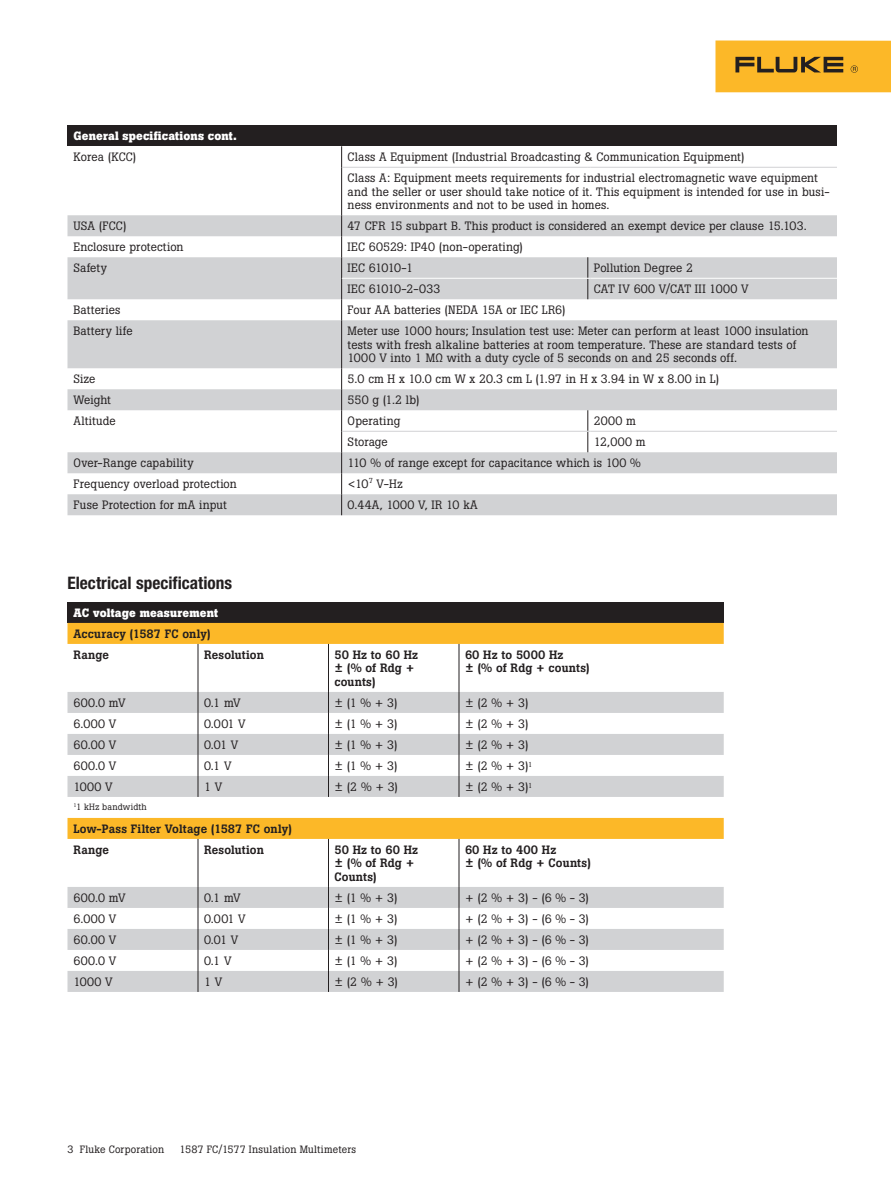
<style>
.page{position:relative;width:891px;height:1188px;background:#fff}
.page>*{position:absolute;margin:0;border:0;box-sizing:border-box;transform-origin:0 0}
.t1{font:700 condensed 17.25px "Helvetica Neue LT Pro";color:#231f20}
.t2{font:12px/13.5px "Boton Pro";letter-spacing:.01em;color:#231f20}
.t3{font:500 12px/13.5px "Boton Pro";letter-spacing:.01em;color:#231f20}
.t4{font:700 12px "Boton Pro";letter-spacing:.01em;color:#fff}
.t5{font:12px "Boton Pro";letter-spacing:-.025em;color:#231f20}
.t6{font:12px "Boton Pro";letter-spacing:-.055em;color:#231f20}
.t7{font:10.5px "Boton Pro";letter-spacing:.015em;color:#231f20}
.t8{font:9px "Boton Pro";letter-spacing:.025em;color:#231f20}
.t9{font:7.2px "Boton Pro";color:#231f20}
</style>
<div class="page">
<div style="left:716px;top:40px;width:175px;height:52px;background:#fcb828"></div>
<svg style="left:735px;top:57px;width:108px;height:15px"></svg>
<svg style="left:851px;top:65px;width:7px;height:8px"></svg>
<div style="left:68px;top:602px;width:656px;height:21px;background:#231f20"></div>
<svg style="left:68px;top:623px;width:656px;height:69px"></svg>
<svg style="left:68px;top:692px;width:656px;height:300px"></svg>
<hr style="left:198px;top:644px;width:1px;height:48px;background:#231f20">
<hr style="left:328px;top:644px;width:1px;height:48px;background:#231f20">
<hr style="left:459px;top:644px;width:1px;height:48px;background:#231f20">
<svg style="left:198px;top:692px;width:1px;height:105px"></svg>
<svg style="left:328px;top:692px;width:1px;height:105px"></svg>
<svg style="left:459px;top:692px;width:1px;height:105px"></svg>
<hr style="left:198px;top:839px;width:1px;height:48px;background:#231f20">
<hr style="left:328px;top:839px;width:1px;height:48px;background:#231f20">
<hr style="left:459px;top:839px;width:1px;height:48px;background:#231f20">
<svg style="left:198px;top:887px;width:1px;height:105px"></svg>
<svg style="left:328px;top:887px;width:1px;height:105px"></svg>
<svg style="left:459px;top:887px;width:1px;height:105px"></svg>
<div style="left:68px;top:125px;width:769px;height:21px;background:#231f20"></div>
<svg style="left:68px;top:215px;width:769px;height:153px;fill:#d1d2d4"></svg>
<svg style="left:341px;top:146px;width:1px;height:21px"></svg>
<hr style="left:341px;top:167px;width:1px;height:48px;background:#231f20">
<svg style="left:341px;top:215px;width:1px;height:105px"></svg>
<hr style="left:341px;top:320px;width:1px;height:48px;background:#231f20">
<hr style="left:342px;top:278px;width:246px;height:1px;background:#fff">
<svg style="left:587px;top:257px;width:3px;height:42px"></svg>
<hr style="left:590px;top:278px;width:247px;height:1px;background:#fff">
<svg style="left:68px;top:368px;width:769px;height:147px"></svg>
<hr style="left:590px;top:431px;width:247px;height:1px;background:#d1d2d4">
<hr style="left:342px;top:167px;width:246px;height:1px;background:#d1d2d4">
<hr style="left:590px;top:167px;width:247px;height:1px;background:#d1d2d4">
<p class="t4" style="left:74px;top:128px;width:165px">General specifications cont.</p>
<p class="t2" style="left:74px;top:150px;width:64px">Korea (KCC)</p>
<p class="t2" style="left:348px;top:147px;width:472px;line-height:21px">Class A Equipment (Industrial Broadcasting &amp; Communication Equipment)<br>Class A: Equipment meets requirements for industrial electromagnetic wave equipment</p>
<p class="t2" style="left:348px;top:185px;width:484px">and the seller or user should take notice of it. This equipment is intended for use in busi&shy;ness environments and not to be used in homes.</p>
<p class="t2" style="left:74px;top:219px;width:55px">USA (FCC)</p>
<p class="t2" style="left:348px;top:219px;width:461px">47 CFR 15 subpart B. This product is considered an exempt device per clause 15.103.</p>
<p class="t2" style="left:74px;top:240px;width:112px">Enclosure protection</p>
<p class="t2" style="left:348px;top:240px;width:177px">IEC 60529: IP40 (non-operating)</p>
<p class="t2" style="left:74px;top:261px;width:35px">Safety</p>
<p class="t6" style="left:348px;top:260px;width:67px">IEC 61010-1</p>
<p class="t2" style="left:594px;top:261px;width:101px">Pollution Degree 2</p>
<p class="t5" style="left:348px;top:281px;width:94px">IEC 61010-2-033</p>
<p class="t2" style="left:594px;top:282px;width:156px">CAT IV 600 V/CAT III 1000 V</p>
<p class="t2" style="left:74px;top:303px;width:49px">Batteries</p>
<p class="t2" style="left:348px;top:303px;width:220px">Four AA batteries (NEDA 15A or IEC LR6)</p>
<p class="t2" style="left:74px;top:324px;width:61px">Battery life</p>
<p class="t2" style="left:348px;top:324px;width:462px">Meter use 1000 hours; Insulation test use: Meter can perform at least 1000 insulation tests with fresh alkaline batteries at room temperature. These are standard tests of<br>1000 V into 1 MΩ with a duty cycle of 5 seconds on and 25 seconds off.</p>
<p class="t2" style="left:74px;top:372px;width:23px">Size</p>
<p class="t2" style="left:348px;top:372px;width:373px">5.0 cm H x 10.0 cm W x 20.3 cm L (1.97 in H x 3.94 in W x 8.00 in L)</p>
<p class="t2" style="left:74px;top:393px;width:39px">Weight</p>
<p class="t2" style="left:348px;top:393px;width:74px">550 g (1.2 lb)</p>
<p class="t2" style="left:74px;top:414px;width:44px">Altitude</p>
<p class="t2" style="left:348px;top:414px;width:54px">Operating</p>
<p class="t2" style="left:594px;top:414px;width:44px">2000 m</p>
<p class="t2" style="left:348px;top:435px;width:42px">Storage</p>
<p class="t2" style="left:594px;top:435px;width:53px">12,000 m</p>
<p class="t2" style="left:74px;top:456px;width:122px">Over-Range capability</p>
<p class="t2" style="left:348px;top:456px;width:295px">110 % of range except for capacitance which is 100 %</p>
<p class="t2" style="left:74px;top:477px;width:165px">Frequency overload protection</p>
<p class="t2" style="left:348px;top:477px;width:22px">&lt;10</p>
<p class="t9" style="left:369px;top:475px;width:6px">7</p>
<p class="t2" style="left:377px;top:477px;width:28px">V-Hz</p>
<p class="t2" style="left:74px;top:498px;width:155px">Fuse Protection for mA input</p>
<p class="t2" style="left:348px;top:498px;width:132px">0.44A, 1000 V, IR 10 kA</p>
<h1 class="t1" style="left:68px;top:573px;width:166px">Electrical specifications</h1>
<p class="t4" style="left:74px;top:605px;width:146px">AC voltage measurement</p>
<p class="t3" style="left:74px;top:623px;width:139px;line-height:21px">Accuracy (1587 FC only)<br>Range</p>
<p class="t3" style="left:204px;top:648px;width:62px">Resolution</p>
<p class="t3" style="left:334px;top:648px;width:85px">50 Hz to 60 Hz ± (% of Rdg + counts)</p>
<p class="t3" style="left:465px;top:648px;width:126px">60 Hz to 5000 Hz<br>± (% of Rdg + counts)</p>
<p class="t2" style="left:74px;top:696px;width:54px">600.0 mV</p>
<p class="t2" style="left:204px;top:696px;width:38px">0.1 mV</p>
<p class="t2" style="left:334px;top:696px;width:65px">± (1 % + 3)</p>
<p class="t2" style="left:465px;top:696px;width:65px">± (2 % + 3)</p>
<p class="t2" style="left:74px;top:717px;width:44px">6.000 V</p>
<p class="t2" style="left:204px;top:717px;width:43px">0.001 V</p>
<p class="t2" style="left:334px;top:717px;width:65px">± (1 % + 3)</p>
<p class="t2" style="left:465px;top:717px;width:65px">± (2 % + 3)</p>
<p class="t2" style="left:74px;top:738px;width:44px">60.00 V</p>
<p class="t2" style="left:204px;top:738px;width:36px">0.01 V</p>
<p class="t2" style="left:334px;top:738px;width:65px">± (1 % + 3)</p>
<p class="t2" style="left:465px;top:738px;width:65px">± (2 % + 3)</p>
<p class="t2" style="left:74px;top:759px;width:44px">600.0 V</p>
<p class="t2" style="left:204px;top:759px;width:29px">0.1 V</p>
<p class="t2" style="left:334px;top:759px;width:65px">± (1 % + 3)</p>
<p class="t2" style="left:465px;top:759px;width:69px">± (2 % + 3)<sup>1</sup></p>
<p class="t2" style="left:74px;top:780px;width:41px">1000 V</p>
<p class="t2" style="left:204px;top:780px;width:20px">1 V</p>
<p class="t2" style="left:334px;top:780px;width:65px">± (2 % + 3)</p>
<p class="t2" style="left:465px;top:780px;width:69px">± (2 % + 3)<sup>1</sup></p>
<p class="t8" style="left:74px;top:801px;width:75px"><sup>1</sup>1 kHz bandwidth</p>
<p class="t3" style="left:74px;top:818px;width:220px;line-height:21px">Low-Pass Filter Voltage (1587 FC only)<br>Range</p>
<p class="t3" style="left:204px;top:843px;width:62px">Resolution</p>
<p class="t3" style="left:334px;top:843px;width:85px">50 Hz to 60 Hz ± (% of Rdg +<br>Counts)</p>
<p class="t3" style="left:465px;top:843px;width:128px">60 Hz to 400 Hz<br>± (% of Rdg + Counts)</p>
<p class="t2" style="left:74px;top:891px;width:54px">600.0 mV</p>
<p class="t2" style="left:204px;top:891px;width:38px">0.1 mV</p>
<p class="t2" style="left:334px;top:891px;width:65px">± (1 % + 3)</p>
<p class="t2" style="left:465px;top:891px;width:126px">+ (2 % + 3) - (6 % - 3)</p>
<p class="t2" style="left:74px;top:912px;width:44px">6.000 V</p>
<p class="t2" style="left:204px;top:912px;width:43px">0.001 V</p>
<p class="t2" style="left:334px;top:912px;width:65px">± (1 % + 3)</p>
<p class="t2" style="left:465px;top:912px;width:126px">+ (2 % + 3) - (6 % - 3)</p>
<p class="t2" style="left:74px;top:933px;width:44px">60.00 V</p>
<p class="t2" style="left:204px;top:933px;width:36px">0.01 V</p>
<p class="t2" style="left:334px;top:933px;width:65px">± (1 % + 3)</p>
<p class="t2" style="left:465px;top:933px;width:126px">+ (2 % + 3) - (6 % - 3)</p>
<p class="t2" style="left:74px;top:954px;width:44px">600.0 V</p>
<p class="t2" style="left:204px;top:954px;width:29px">0.1 V</p>
<p class="t2" style="left:334px;top:954px;width:65px">± (1 % + 3)</p>
<p class="t2" style="left:465px;top:954px;width:126px">+ (2 % + 3) - (6 % - 3)</p>
<p class="t2" style="left:74px;top:975px;width:41px">1000 V</p>
<p class="t2" style="left:204px;top:975px;width:20px">1 V</p>
<p class="t2" style="left:334px;top:975px;width:65px">± (2 % + 3)</p>
<p class="t2" style="left:465px;top:975px;width:126px">+ (2 % + 3) - (6 % - 3)</p>
<p class="t7" style="left:68px;top:1142px;width:98px">3 Fluke Corporation</p>
<p class="t7" style="left:180px;top:1142px;width:178px">1587 FC/1577 Insulation Multimeters</p>
</div>
